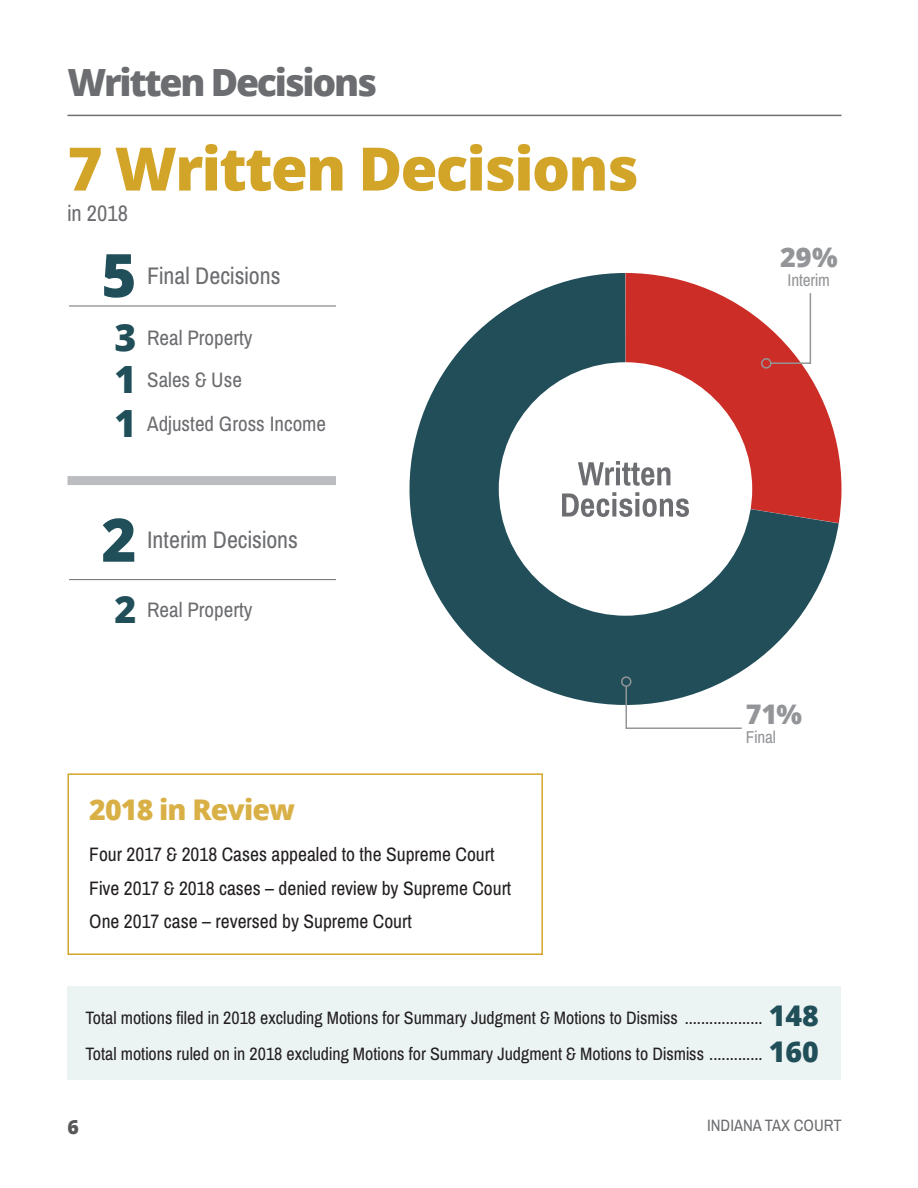
<style>
.page{position:relative;width:918px;height:1188px;background:#fff}
.page>*{position:absolute;margin:0;border:0;box-sizing:border-box;transform-origin:0 0}
.Grapher_Column_Heads{font:800 60px "Open Sans";letter-spacing:-.03em;color:#d2a428}
.Grapher_Column_Heads-2{font:800 60px "Open Sans";color:#214f59}
.Grapher_Column_Heads-3{font:800 37.5px "Open Sans";letter-spacing:-.06em;color:#6c6d70}
.Grapher_Column_Heads-4{font:800 37.5px "Open Sans";color:#214f59}
.Grapher_Column_Heads-5{font:800 28.5px "Open Sans";letter-spacing:-.03em;color:#d9b046}
.Grapher_Copy{font:800 27px "Open Sans";color:#939598}
.Grapher_Column_Heads-6{font:24px "Archivo Narrow";color:#6c6d70}
.Grapher_Column_Heads-7{font:22.5px "Archivo Narrow";color:#6c6d70}
.Grapher_Column_Heads-8{font:21px "Archivo Narrow";color:#6c6d70}
.Grapher_Copy-2{font:19.5px "Archivo Narrow";color:#231f20}
.t1{font:800 19.5px "Open Sans";color:#57585a}
.Grapher_Copy-3{font:18px "Archivo Narrow";color:#231f20}
.Grapher_Copy-4{font:17.25px "Archivo Narrow";letter-spacing:-.01em;color:#939598}
.t2{font:16.5px "Archivo Narrow";color:#6c6d70}
.s1{font-family:"Open Sans";font-weight:800;font-size:28.5px;color:#214f59}
</style>
<div class="page">
<hr style="left:68px;top:115px;width:774px;height:1px;background:#6c6d70">
<div style="left:68px;top:986px;width:774px;height:94px;background:#ebf3f3"></div>
<hr style="left:69px;top:306px;width:267px;height:1px;background:#6c6d70">
<hr style="left:69px;top:579px;width:267px;height:1px;background:#6c6d70">
<div style="left:68px;top:773px;width:475px;height:182px;border:2px solid #d2a428"></div>
<div style="left:68px;top:476px;width:268px;height:9px;background:#bcbdc0"></div>
<svg style="left:410px;top:273px;width:429px;height:432px;fill:#214e58"></svg>
<div style="left:499px;top:362px;width:253px;height:254px;background:#fff;border-radius:50%"></div>
<svg style="left:578px;top:461px;width:92px;height:25px"></svg>
<svg style="left:562px;top:492px;width:127px;height:25px"></svg>
<div style="left:621px;top:676px;width:11px;height:11px;border:2px solid #939598;border-radius:50%"></div>
<svg style="left:625px;top:685px;width:118px;height:44px"></svg>
<svg style="left:769px;top:292px;width:43px;height:73px"></svg>
<div style="left:761px;top:358px;width:11px;height:11px;border:2px solid #939598;border-radius:50%"></div>
<p class="Grapher_Column_Heads-3" style="left:68px;top:54px;width:311px">Written Decisions</p>
<p class="Grapher_Column_Heads" style="left:68px;top:123px;width:573px">7 Written Decisions</p>
<p class="Grapher_Column_Heads-7" style="left:68px;top:199px;width:62px">in 2018</p>
<p class="Grapher_Column_Heads-2" style="left:101px;top:230px;width:37px">5</p>
<p class="Grapher_Column_Heads-6" style="left:147px;top:261px;width:135px">Final Decisions</p>
<p class="Grapher_Column_Heads-4" style="left:115px;top:308px;width:23px">3</p>
<p class="Grapher_Column_Heads-8" style="left:147px;top:325px;width:107px">Real Property</p>
<p class="Grapher_Column_Heads-4" style="left:115px;top:351px;width:23px">1</p>
<p class="Grapher_Column_Heads-8" style="left:147px;top:367px;width:96px">Sales &amp; Use</p>
<p class="Grapher_Column_Heads-4" style="left:115px;top:395px;width:23px">1</p>
<p class="Grapher_Column_Heads-8" style="left:147px;top:411px;width:180px">Adjusted Gross Income</p>
<p class="Grapher_Column_Heads-2" style="left:101px;top:494px;width:37px">2</p>
<p class="Grapher_Column_Heads-6" style="left:147px;top:525px;width:152px">Interim Decisions</p>
<p class="Grapher_Column_Heads-4" style="left:115px;top:581px;width:23px">2</p>
<p class="Grapher_Column_Heads-8" style="left:147px;top:597px;width:107px">Real Property</p>
<p class="Grapher_Column_Heads-5" style="left:89px;top:788px;width:207px">2018 in Review</p>
<p class="Grapher_Copy-2" style="left:89px;top:842px;width:407px">Four 2017 &amp; 2018 Cases appealed to the Supreme Court</p>
<p class="Grapher_Copy-2" style="left:89px;top:876px;width:424px">Five 2017 &amp; 2018 cases – denied review by Supreme Court</p>
<p class="Grapher_Copy-2" style="left:89px;top:910px;width:324px">One 2017 case – reversed by Supreme Court</p>
<p class="Grapher_Copy" style="left:780px;top:236px;width:59px">29%</p>
<p class="Grapher_Copy-4" style="left:788px;top:269px;width:44px">Interim</p>
<p class="Grapher_Copy" style="left:746px;top:694px;width:58px">71%</p>
<p class="Grapher_Copy-4" style="left:746px;top:727px;width:32px">Final</p>
<p class="Grapher_Copy-3" style="left:86px;top:1007px;width:735px">Total motions filed in 2018 excluding Motions for Summary Judgment &amp; Motions to Dismiss ................... <span class="s1">148</span></p>
<p class="Grapher_Copy-3" style="left:86px;top:1043px;width:735px">Total motions ruled on in 2018 excluding Motions for Summary Judgment &amp; Motions to Dismiss ............. <span class="s1">160</span></p>
<p class="t1" style="left:68px;top:1112px;width:13px">6</p>
<p class="t2" style="left:707px;top:1115px;width:136px">INDIANA TAX COURT</p>
</div>
